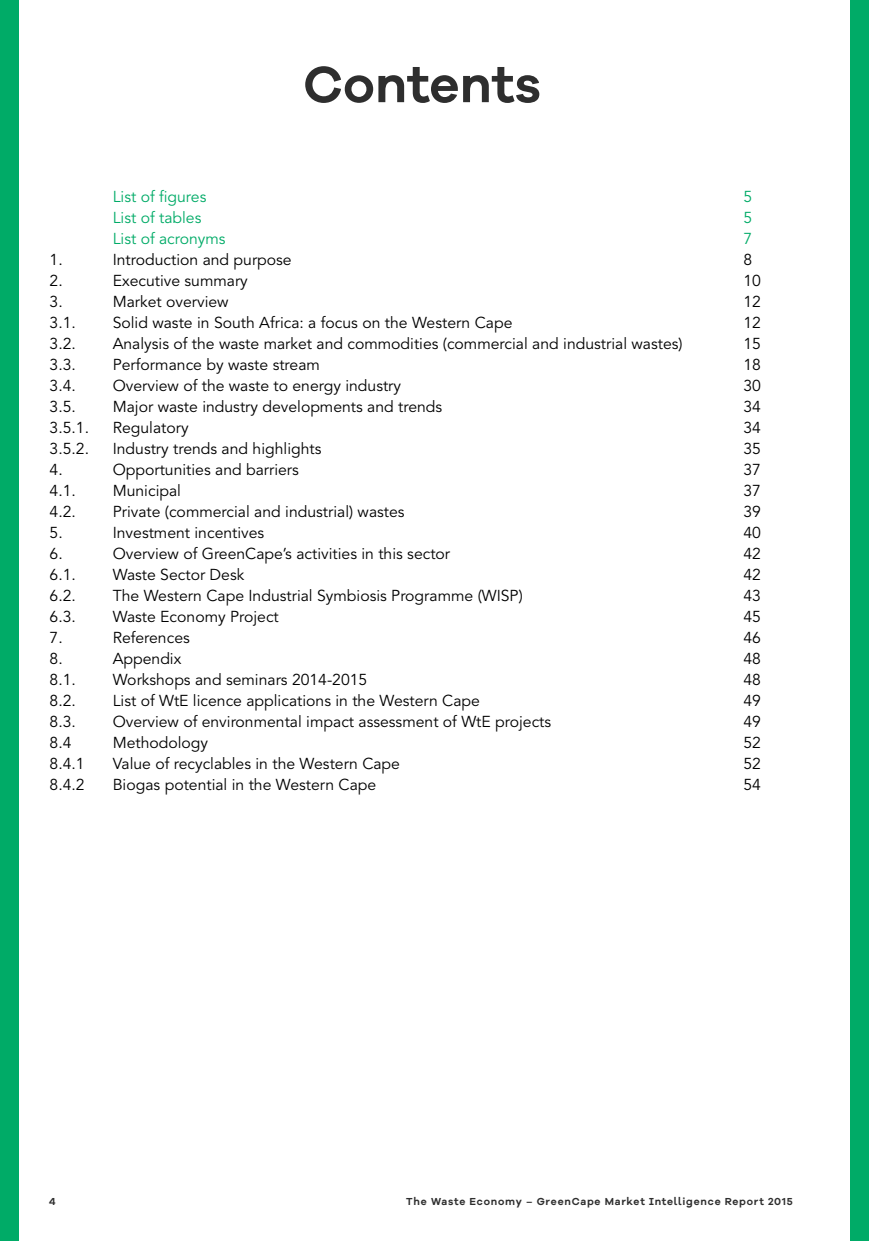
<style>
.page{position:relative;width:869px;height:1241px;background:#fff}
.page>*{position:absolute;margin:0;border:0;box-sizing:border-box;transform-origin:0 0}
.t1{font:600 52.5px "Galano Grotesque Alt";color:#2e2e2e}
.t2{font:15.75px "Avenir LT Std";color:#000}
.t3{font:15.75px "Avenir LT Std";color:#00ab67}
.t4{font:600 10.5px "Galano Grotesque Alt";letter-spacing:.075em;color:#2e2e2e}
</style>
<div class="page">
<div style="left:0;top:0;width:18px;height:1240px;background:#00ab67"></div>
<div style="left:850px;top:0;width:18px;height:1240px;background:#00ab67"></div>
<hr style="left:868px;top:0;width:1px;height:1240px;background:#00ab67">
<h1 class="t1" style="left:303px;top:51px;width:239px">Contents</h1>
<p class="t3" style="left:113px;top:187px;width:95px">List of figures</p>
<p class="t3" style="left:743px;top:187px;width:10px">5</p>
<p class="t3" style="left:113px;top:208px;width:90px">List of tables</p>
<p class="t3" style="left:743px;top:208px;width:10px">5</p>
<p class="t3" style="left:113px;top:229px;width:114px">List of acronyms</p>
<p class="t3" style="left:743px;top:229px;width:10px">7</p>
<p class="t2" style="left:50px;top:250px;width:15px">1.</p>
<p class="t2" style="left:113px;top:250px;width:180px">Introduction and purpose</p>
<p class="t2" style="left:743px;top:250px;width:10px">8</p>
<p class="t2" style="left:50px;top:271px;width:15px">2.</p>
<p class="t2" style="left:113px;top:271px;width:137px">Executive summary</p>
<p class="t2" style="left:743px;top:271px;width:19px">10</p>
<p class="t2" style="left:50px;top:292px;width:15px">3.</p>
<p class="t2" style="left:113px;top:292px;width:117px">Market overview</p>
<p class="t2" style="left:743px;top:292px;width:19px">12</p>
<p class="t2" style="left:50px;top:313px;width:28px">3.1.</p>
<p class="t2" style="left:113px;top:313px;width:401px">Solid waste in South Africa: a focus on the Western Cape</p>
<p class="t2" style="left:743px;top:313px;width:19px">12</p>
<p class="t2" style="left:50px;top:334px;width:28px">3.2.</p>
<p class="t2" style="left:113px;top:334px;width:571px">Analysis of the waste market and commodities (commercial and industrial wastes)</p>
<p class="t2" style="left:743px;top:334px;width:19px">15</p>
<p class="t2" style="left:50px;top:355px;width:28px">3.3.</p>
<p class="t2" style="left:113px;top:355px;width:209px">Performance by waste stream</p>
<p class="t2" style="left:743px;top:355px;width:19px">18</p>
<p class="t2" style="left:50px;top:376px;width:28px">3.4.</p>
<p class="t2" style="left:113px;top:376px;width:290px">Overview of the waste to energy industry</p>
<p class="t2" style="left:743px;top:376px;width:19px">30</p>
<p class="t2" style="left:50px;top:397px;width:28px">3.5.</p>
<p class="t2" style="left:113px;top:397px;width:331px">Major waste industry developments and trends</p>
<p class="t2" style="left:743px;top:397px;width:19px">34</p>
<p class="t2" style="left:50px;top:418px;width:41px">3.5.1.</p>
<p class="t2" style="left:113px;top:418px;width:77px">Regulatory</p>
<p class="t2" style="left:743px;top:418px;width:19px">34</p>
<p class="t2" style="left:50px;top:439px;width:41px">3.5.2.</p>
<p class="t2" style="left:113px;top:439px;width:210px">Industry trends and highlights</p>
<p class="t2" style="left:743px;top:439px;width:19px">35</p>
<p class="t2" style="left:50px;top:460px;width:15px">4.</p>
<p class="t2" style="left:113px;top:460px;width:187px">Opportunities and barriers</p>
<p class="t2" style="left:743px;top:460px;width:19px">37</p>
<p class="t2" style="left:50px;top:481px;width:28px">4.1.</p>
<p class="t2" style="left:113px;top:481px;width:70px">Municipal</p>
<p class="t2" style="left:743px;top:481px;width:19px">37</p>
<p class="t2" style="left:50px;top:502px;width:28px">4.2.</p>
<p class="t2" style="left:113px;top:502px;width:293px">Private (commercial and industrial) wastes</p>
<p class="t2" style="left:743px;top:502px;width:19px">39</p>
<p class="t2" style="left:50px;top:523px;width:15px">5.</p>
<p class="t2" style="left:113px;top:523px;width:153px">Investment incentives</p>
<p class="t2" style="left:743px;top:523px;width:19px">40</p>
<p class="t2" style="left:50px;top:544px;width:15px">6.</p>
<p class="t2" style="left:113px;top:544px;width:339px">Overview of GreenCape’s activities in this sector</p>
<p class="t2" style="left:743px;top:544px;width:19px">42</p>
<p class="t2" style="left:50px;top:565px;width:28px">6.1.</p>
<p class="t2" style="left:113px;top:565px;width:133px">Waste Sector Desk</p>
<p class="t2" style="left:743px;top:565px;width:19px">42</p>
<p class="t2" style="left:50px;top:586px;width:28px">6.2.</p>
<p class="t2" style="left:113px;top:586px;width:411px">The Western Cape Industrial Symbiosis Programme (WISP)</p>
<p class="t2" style="left:743px;top:586px;width:19px">43</p>
<p class="t2" style="left:50px;top:607px;width:28px">6.3.</p>
<p class="t2" style="left:113px;top:607px;width:167px">Waste Economy Project</p>
<p class="t2" style="left:743px;top:607px;width:19px">45</p>
<p class="t2" style="left:50px;top:628px;width:15px">7.</p>
<p class="t2" style="left:113px;top:628px;width:79px">References</p>
<p class="t2" style="left:743px;top:628px;width:19px">46</p>
<p class="t2" style="left:50px;top:649px;width:15px">8.</p>
<p class="t2" style="left:113px;top:649px;width:70px">Appendix</p>
<p class="t2" style="left:743px;top:649px;width:19px">48</p>
<p class="t2" style="left:50px;top:670px;width:28px">8.1.</p>
<p class="t2" style="left:113px;top:670px;width:256px">Workshops and seminars 2014-2015</p>
<p class="t2" style="left:743px;top:670px;width:19px">48</p>
<p class="t2" style="left:50px;top:691px;width:28px">8.2.</p>
<p class="t2" style="left:113px;top:691px;width:368px">List of WtE licence applications in the Western Cape</p>
<p class="t2" style="left:743px;top:691px;width:19px">49</p>
<p class="t2" style="left:50px;top:712px;width:28px">8.3.</p>
<p class="t2" style="left:113px;top:712px;width:440px">Overview of environmental impact assessment of WtE projects</p>
<p class="t2" style="left:743px;top:712px;width:19px">49</p>
<p class="t2" style="left:50px;top:733px;width:23px">8.4</p>
<p class="t2" style="left:113px;top:733px;width:97px">Methodology</p>
<p class="t2" style="left:743px;top:733px;width:19px">52</p>
<p class="t2" style="left:50px;top:754px;width:37px">8.4.1</p>
<p class="t2" style="left:113px;top:754px;width:289px">Value of recyclables in the Western Cape</p>
<p class="t2" style="left:743px;top:754px;width:19px">52</p>
<p class="t2" style="left:50px;top:775px;width:37px">8.4.2</p>
<p class="t2" style="left:113px;top:775px;width:265px">Biogas potential in the Western Cape</p>
<p class="t2" style="left:743px;top:775px;width:19px">54</p>
<p class="t4" style="left:49px;top:1194px;width:8px">4</p>
<p class="t4" style="left:406px;top:1194px;width:388px">The Waste Economy – GreenCape Market Intelligence Report 2015</p>
</div>
